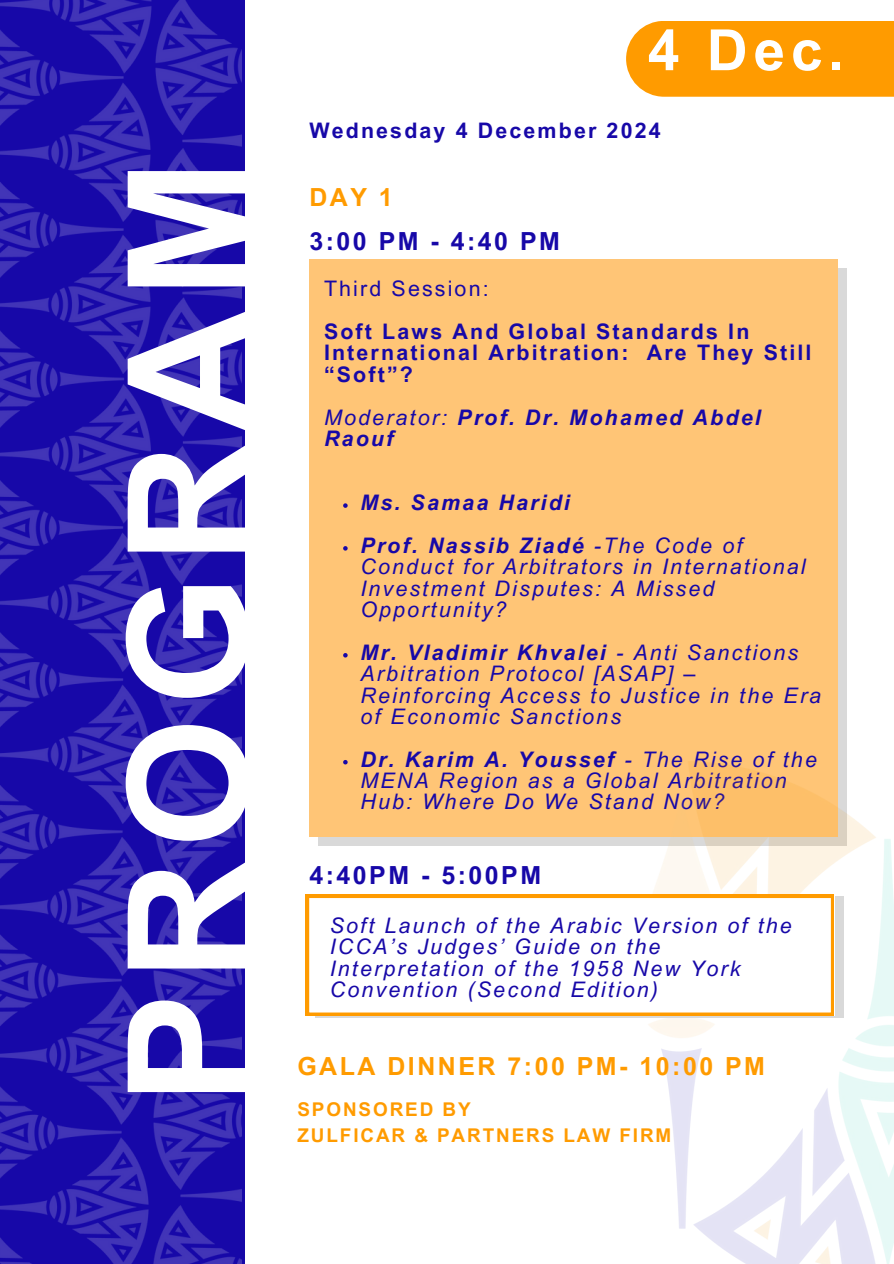
<style>
.page{position:relative;width:894px;height:1264px;background:#fff}
.page>*{position:absolute;margin:0;border:0;box-sizing:border-box;transform-origin:0 0}
.t1{font:700 166.95px "Arial MT Pro";letter-spacing:.075em;color:#fff}
.t2{font:700 56.85px "Arial MT Pro";color:#fff}
.t3{font:700 24.9px "Arial MT Pro";letter-spacing:.1em;color:#ff9b00}
.t4{font:700 24.9px "Arial MT Pro";letter-spacing:.1em;color:#1708a8}
.t5{font:italic 21.45px/21.3px "Arial MT Pro";letter-spacing:.1em;color:#1708a8}
.t6{font:700 21.45px/21.3px "Arial MT Pro";letter-spacing:.1em;color:#1708a8}
.t7{font:italic 700 21.45px/21.3px "Arial MT Pro";letter-spacing:.1em;color:#1708a8}
.t8{font:21.45px "Arial MT Pro";letter-spacing:.1em;color:#1708a8}
.t9{font:700 18.9px "Arial MT Pro";letter-spacing:.1em;color:#ff9b00}
.s1{font-weight:400}
.s2{font-weight:700}
</style>
<div class="page">
<img style="left:0;top:0;width:241px;height:1263px">
<div style="left:318px;top:268px;width:528px;height:577px;background:#d9d9d9"></div>
<div style="left:309px;top:259px;width:528px;height:577px;background:#ffc576"></div>
<svg style="left:343px;top:503px;width:4px;height:5px"></svg>
<svg style="left:343px;top:546px;width:4px;height:4px"></svg>
<svg style="left:343px;top:653px;width:4px;height:4px"></svg>
<svg style="left:343px;top:760px;width:4px;height:4px"></svg>
<div style="left:626px;top:21px;width:267px;height:76px;background:#ff9b00"></div>
<img style="left:631px;top:761px;width:262px;height:502px">
<svg style="left:314px;top:896px;width:529px;height:121px;background:#e5c99d"></svg>
<svg style="left:306px;top:894px;width:527px;height:121px"></svg>
<p class="t1" style="left:126px;top:1104px;width:946px;rotate:-90deg">PROGRAM</p>
<p class="t2" style="left:647px;top:29px;width:197px">4 Dec.</p>
<p class="t6" style="left:309px;top:123px;width:353px">Wednesday 4 December 2024</p>
<h2 class="t3" style="left:309px;top:188px;width:85px">DAY 1</h2>
<h1 class="t4" style="left:309px;top:232px;width:252px">3:00 PM - 4:40 PM</h1>
<p class="t8" style="left:324px;top:281px;width:166px">Third Session:</p>
<p class="t6" style="left:324px;top:323px;width:489px">Soft Laws And Global Standards In<br>International Arbitration: Are They Still “Soft”?</p>
<h5 class="t7" style="left:324px;top:409px;width:438px"><span class="s1">Moderator:</span> Prof. Dr. Mohamed Abdel<br>Raouf</h5>
<h4 class="t7" style="left:360px;top:494px;width:211px">Ms. Samaa Haridi</h4>
<h5 class="t5" style="left:360px;top:537px;width:446px"><span class="s2">Prof. Nassib Ziadé</span> -The Code of<br>Conduct for Arbitrators in International<br>Investment Disputes: A Missed<br>Opportunity?</h5>
<p class="t5" style="left:360px;top:644px;width:462px"><span class="s2">Mr. Vladimir Khvalei</span> - Anti Sanctions<br>Arbitration Protocol [ASAP] –<br>Reinforcing Access to Justice in the Era of Economic Sanctions</p>
<p class="t5" style="left:360px;top:751px;width:458px"><span class="s2">Dr. Karim A. Youssef</span> - The Rise of the<br>MENA Region as a Global Arbitration<br>Hub: Where Do We Stand Now?</p>
<h5 class="t4" style="left:309px;top:865px;width:233px">4:40PM - 5:00PM</h5>
<p class="t5" style="left:330px;top:917px;width:463px">Soft Launch of the Arabic Version of the<br>ICCA’s Judges’ Guide on the<br>Interpretation of the 1958 New York<br>Convention (Second Edition)</p>
<p class="t3" style="left:297px;top:1057px;width:469px">GALA DINNER 7:00 PM- 10:00 PM</p>
<p class="t9" style="left:297px;top:1102px;width:175px">SPONSORED BY</p>
<p class="t9" style="left:297px;top:1128px;width:375px">ZULFICAR &amp; PARTNERS LAW FIRM</p>
</div>
